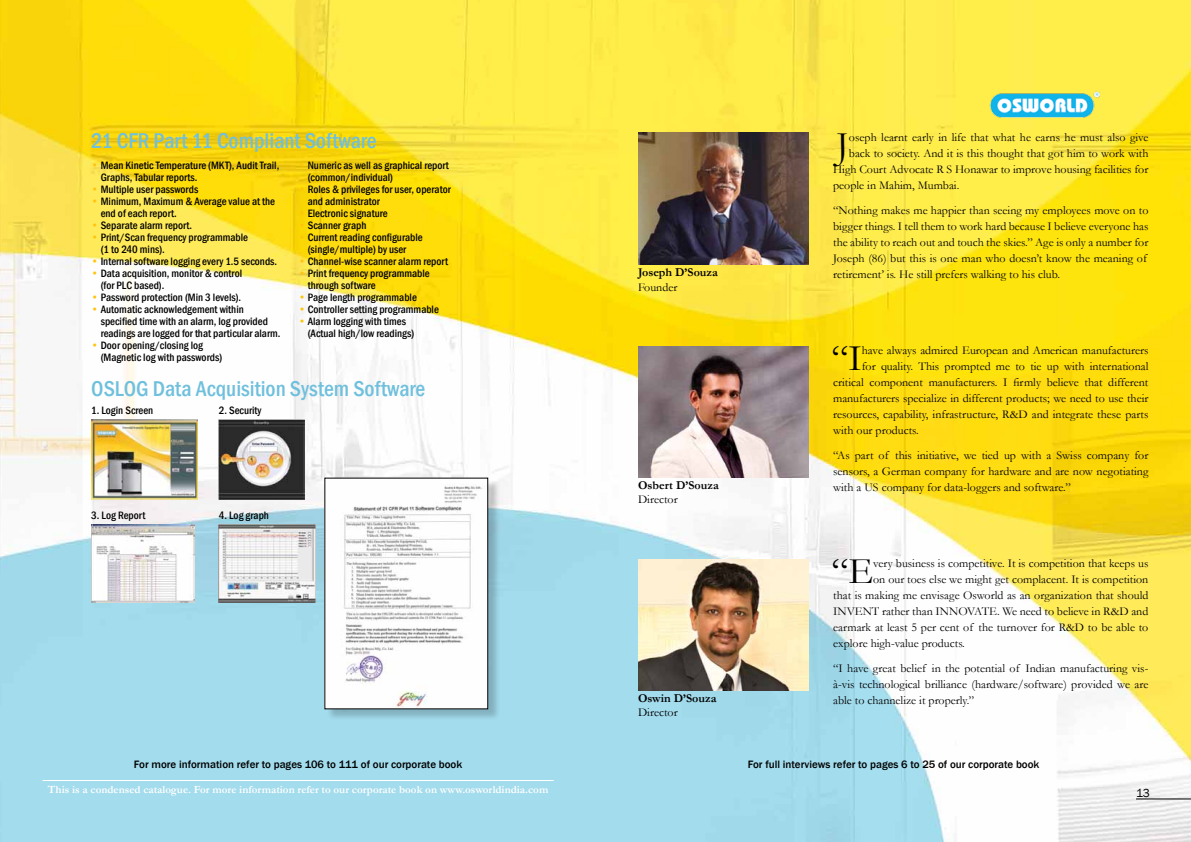
<style>
.page{position:relative;width:1191px;height:842px;background:#fff}
.page>*{position:absolute;margin:0;border:0;box-sizing:border-box;transform-origin:0 0}
.t1{font:37.7px "Garamond";color:#000}
.t2{font:500 condensed 22px "Franklin Gothic";color:#6fc0dd}
.t3{font:12px/16px "Garamond";color:#000}
.t4{font:700 12px "Garamond";color:#000}
.t5{font:12px "Franklin Gothic";color:#000}
.t6{font:500 condensed 11px/12px "Franklin Gothic";color:#000}
.t7{font:500 11px "Franklin Gothic";color:#000}
.t8{font:700 11px "Garamond";color:#fff}
.s1{color:#ffc40c}
</style>
<div class="page">
<img style="left:0;top:0;width:1191px;height:842px">
<hr style="left:1136px;top:798px;width:55px;height:1px;background:#000">
<img style="left:976px;top:89px;width:131px;height:31px">
<img style="left:91px;top:420px;width:107px;height:79px">
<img style="left:219px;top:420px;width:85px;height:79px">
<img style="left:91px;top:525px;width:104px;height:77px">
<img style="left:219px;top:525px;width:96px;height:78px">
<div style="left:326px;top:479px;width:174px;height:242px;background:#000;opacity:.2"></div>
<img style="left:327px;top:480px;width:159px;height:227px">
<img style="left:638px;top:133px;width:171px;height:131px">
<img style="left:638px;top:347px;width:171px;height:131px">
<img style="left:638px;top:559px;width:171px;height:132px">
<hr style="left:43px;top:780px;width:511px;height:1px;background:#fff">
<h2 class="t2" style="left:91px;top:127px;width:287px">21 CFR Part 11 Compliant Software</h2>
<p class="t6" style="left:101px;top:160px;width:180px;text-indent:-9px"><span class="s1">•</span> Mean Kinetic Temperature (MKT), Audit Trail,<br>Graphs, Tabular reports.</p>
<p class="t6" style="left:91px;top:184px;width:109px"><span class="s1">•</span> Multiple user passwords</p>
<p class="t6" style="left:101px;top:196px;width:176px;text-indent:-9px"><span class="s1">•</span> Minimum, Maximum &amp; Average value at the end of each report.</p>
<p class="t6" style="left:91px;top:220px;width:102px"><span class="s1">•</span> Separate alarm report.</p>
<p class="t6" style="left:101px;top:232px;width:149px;text-indent:-9px"><span class="s1">•</span> Print/Scan frequency programmable (1 to 240 mins).</p>
<p class="t6" style="left:91px;top:256px;width:187px"><span class="s1">•</span> Internal software logging every 1.5 seconds.</p>
<p class="t6" style="left:101px;top:268px;width:143px;text-indent:-9px"><span class="s1">•</span> Data acquisition, monitor &amp; control (for PLC based).</p>
<p class="t6" style="left:91px;top:292px;width:151px"><span class="s1">•</span> Password protection (Min 3 levels).</p>
<p class="t6" style="left:101px;top:304px;width:181px;text-indent:-9px"><span class="s1">•</span> Automatic acknowledgement within specified time with an alarm, log provided readings are logged for that particular alarm.</p>
<p class="t6" style="left:101px;top:340px;width:123px;text-indent:-9px"><span class="s1">•</span> Door opening/closing log (Magnetic log with passwords)</p>
<p class="t6" style="left:308px;top:160px;width:143px;text-indent:-9px"><span class="s1">•</span> Numeric as well as graphical report (common/individual)</p>
<p class="t6" style="left:308px;top:184px;width:144px;text-indent:-9px"><span class="s1">•</span> Roles &amp; privileges for user, operator and administrator</p>
<p class="t6" style="left:298px;top:208px;width:91px"><span class="s1">•</span> Electronic signature</p>
<p class="t6" style="left:298px;top:220px;width:70px"><span class="s1">•</span> Scanner graph</p>
<p class="t6" style="left:308px;top:232px;width:117px;text-indent:-9px"><span class="s1">•</span> Current reading configurable (single/multiple) by user</p>
<p class="t6" style="left:298px;top:256px;width:151px"><span class="s1">•</span> Channel-wise scanner alarm report</p>
<p class="t6" style="left:308px;top:268px;width:123px;text-indent:-9px"><span class="s1">•</span> Print frequency programmable through software</p>
<p class="t6" style="left:298px;top:292px;width:120px"><span class="s1">•</span> Page length programmable</p>
<p class="t6" style="left:298px;top:304px;width:142px"><span class="s1">•</span> Controller setting programmable</p>
<p class="t6" style="left:308px;top:316px;width:108px;text-indent:-9px"><span class="s1">•</span> Alarm logging with times (Actual high/low readings)</p>
<h2 class="t2" style="left:91px;top:374px;width:25px">Oslog</h2>
<h2 class="t2" style="left:153px;top:374px;width:274px">Data Acquisition System Software</h2>
<p class="t6" style="left:91px;top:404px;width:64px">1. Login Screen</p>
<p class="t6" style="left:219px;top:404px;width:44px">2. Security</p>
<p class="t6" style="left:91px;top:509px;width:56px">3. Log Report</p>
<p class="t6" style="left:219px;top:509px;width:52px">4. Log graph</p>
<h1 class="t1" style="left:836px;top:120px;width:14px">J</h1>
<p class="t3" style="left:849px;top:129px;width:301px">oseph learnt early in life that what he earns he must also give</p>
<p class="t3" style="left:849px;top:145px;width:301px">back to society. And it is this thought that got him to work with</p>
<p class="t3" style="left:833px;top:161px;width:317px">High Court Advocate R S Honawar to improve housing facilities for</p>
<p class="t3" style="left:833px;top:177px;width:128px">people in Mahim, Mumbai.</p>
<p class="t3" style="left:833px;top:202px;width:317px;text-align:justify">“Nothing makes me happier than seeing my employees move on to bigger things. I tell them to work hard because I believe everyone has the ability to reach out and touch the skies.” Age is only a number for Joseph (86) but this is one man who doesn’t know the meaning of</p>
<p class="t4" style="left:638px;top:264px;width:81px">Joseph D’Souza</p>
<p class="t3" style="left:833px;top:266px;width:228px">retirement’ is. He still prefers walking to his club.</p>
<p class="t3" style="left:638px;top:278px;width:41px">Founder</p>
<h1 class="t1" style="left:831px;top:333px;width:32px">“I</h1>
<p class="t3" style="left:861px;top:342px;width:288px">have always admired European and American manufacturers</p>
<p class="t3" style="left:861px;top:358px;width:288px">for quality. This prompted me to tie up with international</p>
<p class="t3" style="left:833px;top:374px;width:317px">critical component manufacturers. I firmly believe that different</p>
<p class="t3" style="left:833px;top:390px;width:317px">manufacturers specialize in different products; we need to use their</p>
<p class="t3" style="left:833px;top:406px;width:317px">resources, capability, infrastructure, R&amp;D and integrate these parts</p>
<p class="t3" style="left:833px;top:422px;width:87px">with our products.</p>
<p class="t3" style="left:833px;top:447px;width:317px">“As part of this initiative, we tied up with a Swiss company for sensors, a German company for hardware and are now negotiating</p>
<p class="t4" style="left:638px;top:477px;width:82px">Osbert D’Souza</p>
<p class="t3" style="left:833px;top:479px;width:239px">with a US company for data-loggers and software.”</p>
<p class="t3" style="left:638px;top:491px;width:41px">Director</p>
<h1 class="t1" style="left:831px;top:546px;width:43px">“E</h1>
<p class="t3" style="left:873px;top:555px;width:277px">very business is competitive. It is competition that keeps us</p>
<p class="t3" style="left:873px;top:571px;width:277px">on our toes else we might get complacent. It is competition</p>
<p class="t3" style="left:833px;top:587px;width:317px">that is making me envisage Osworld as an organization that should</p>
<p class="t3" style="left:833px;top:603px;width:317px">INVENT rather than INNOVATE. We need to believe in R&amp;D and</p>
<p class="t3" style="left:833px;top:619px;width:317px">earmark at least 5 per cent of the turnover for R&amp;D to be able to</p>
<p class="t3" style="left:833px;top:635px;width:133px">explore high-value products.</p>
<p class="t3" style="left:833px;top:660px;width:317px">“I have great belief in the potential of Indian manufacturing vis&shy;à-vis technological brilliance (hardware/software) provided we are</p>
<p class="t4" style="left:638px;top:690px;width:80px">Oswin D’Souza</p>
<p class="t3" style="left:833px;top:692px;width:143px">able to channelize it properly.”</p>
<p class="t3" style="left:638px;top:704px;width:41px">Director</p>
<p class="t7" style="left:134px;top:758px;width:330px">For more information refer to pages 106 to 111 of our corporate book</p>
<p class="t7" style="left:747px;top:758px;width:293px">For full interviews refer to pages 6 to 25 of our corporate book</p>
<p class="t8" style="left:48px;top:781px;width:502px">This is a condensed catalogue. For more information refer to our corporate book on www.osworldindia.com</p>
<p class="t5" style="left:1136px;top:786px;width:15px">13</p>
</div>
